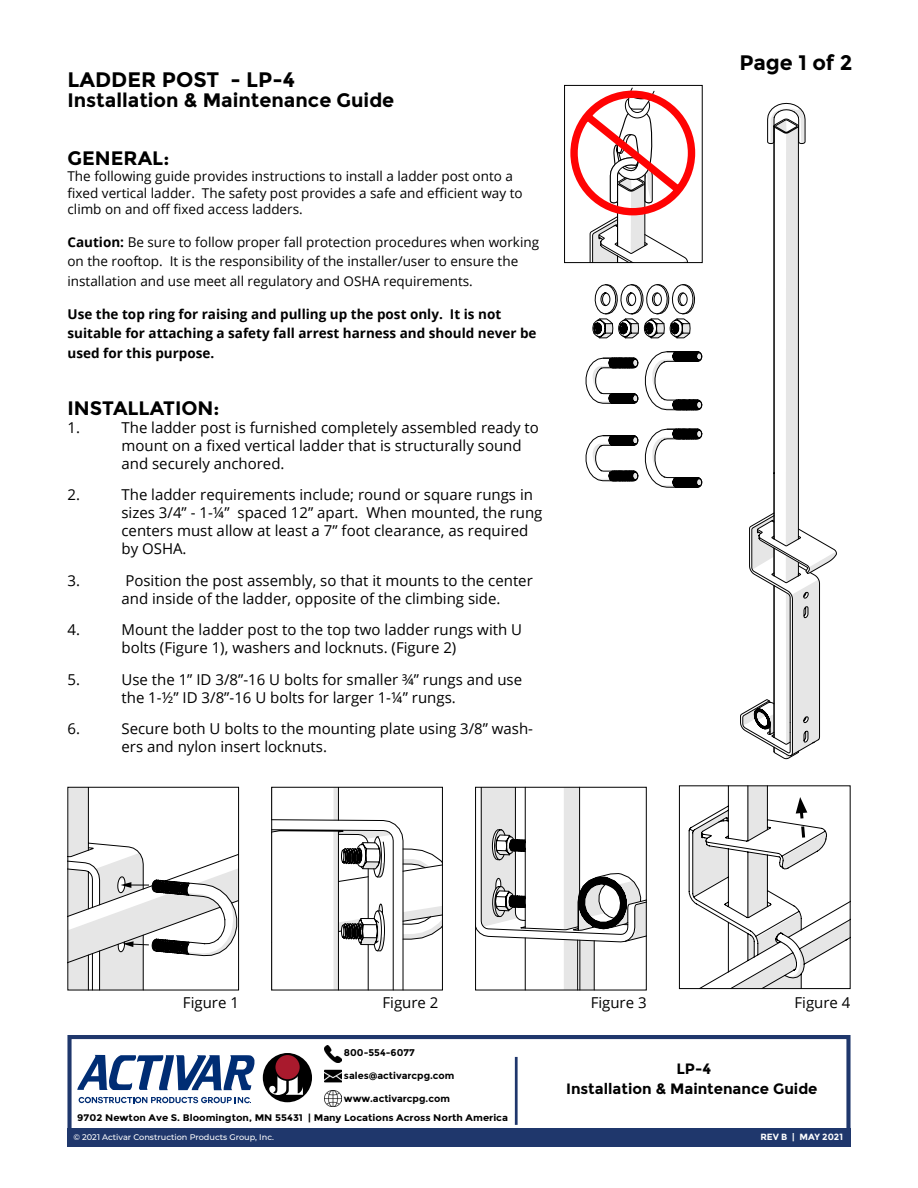
<style>
.page{position:relative;width:918px;height:1188px;background:#fff}
.page>*{position:absolute;margin:0;border:0;box-sizing:border-box;transform-origin:0 0}
.t1{font:700 21px "Montserrat";color:#000}
.t2{font:700 19.5px "Montserrat";color:#000}
.t3{font:15px/18px "Open Sans";color:#000}
.t4{font:700 15px/20.2px "Montserrat";color:#000;text-align:center}
.t5{font:13.5px/16.2px "Open Sans";color:#000}
.t6{font:700 13.5px/19.5px "Open Sans";color:#000}
.t7{font:700 9.75px "Montserrat";color:#000}
.t8{font:700 9.6px "Montserrat";color:#000;scale:1.05 1}
.t9{font:700 9px "Montserrat";color:#fff}
.t10{font:500 8.25px "Montserrat";color:#fff}
.s1{font-weight:700}
</style>
<div class="page">
<div style="left:67px;top:1035px;width:784px;height:109px;border:4px solid #1f376c"></div>
<div style="left:67px;top:1128px;width:784px;height:18px;background:#1f376c"></div>
<hr style="left:515px;top:1057px;width:3px;height:68px;background:#1f376c">
<img style="left:325px;top:1046px;width:16px;height:16px">
<img style="left:324px;top:1069px;width:18px;height:14px">
<img style="left:325px;top:1090px;width:16px;height:17px">
<svg style="left:79px;top:1097px;width:172px;height:6px"></svg>
<svg style="left:77px;top:1055px;width:178px;height:35px"></svg>
<svg style="left:262px;top:1053px;width:50px;height:50px"></svg>
<svg style="left:274px;top:1053px;width:27px;height:28px"></svg>
<div style="left:275px;top:1055px;width:25px;height:24px;background:#a91a2d;border-radius:50%"></div>
<svg style="left:586px;top:351px;width:116px;height:137px"></svg>
<svg style="left:570px;top:87px;width:126px;height:174px"></svg>
<div style="left:564px;top:85px;width:139px;height:178px;border:1px solid #000"></div>
<svg style="left:593px;top:284px;width:102px;height:55px"></svg>
<svg style="left:69px;top:789px;width:168px;height:199px"></svg>
<div style="left:67px;top:787px;width:172px;height:203px;border:1px solid #000"></div>
<svg style="left:273px;top:789px;width:168px;height:199px"></svg>
<div style="left:271px;top:787px;width:172px;height:203px;border:1px solid #000"></div>
<svg style="left:477px;top:789px;width:168px;height:199px"></svg>
<hr style="left:580px;top:940px;width:1px;height:50px;background:#000">
<hr style="left:577px;top:940px;width:1px;height:50px;background:#000">
<hr style="left:594px;top:941px;width:1px;height:49px;background:#000">
<div style="left:475px;top:787px;width:172px;height:203px;border:1px solid #000"></div>
<div style="left:679px;top:785px;width:172px;height:204px;border:1px solid #000"></div>
<svg style="left:740px;top:103px;width:97px;height:656px"></svg>
<svg style="left:689px;top:786px;width:161px;height:203px"></svg>
<h1 class="t1" style="left:68px;top:67px;width:229px">LADDER POST - LP-4</h1>
<h2 class="t2" style="left:68px;top:89px;width:328px">Installation &amp; Maintenance Guide</h2>
<h2 class="t2" style="left:68px;top:147px;width:103px">GENERAL:</h2>
<p class="t5" style="left:68px;top:168px;width:457px">The following guide provides instructions to install a ladder post onto a fixed vertical ladder. The safety post provides a safe and efficient way to climb on and off fixed access ladders.</p>
<p class="t5" style="left:68px;top:232px;width:473px;line-height:19.5px"><span class="s1">Caution:</span> Be sure to follow proper fall protection procedures when working on the rooftop. It is the responsibility of the installer/user to ensure the installation and use meet all regulatory and OSHA requirements.</p>
<p class="t6" style="left:68px;top:304px;width:471px">Use the top ring for raising and pulling up the post only. It is not suitable for attaching a safety fall arrest harness and should never be used for this purpose.</p>
<h2 class="t2" style="left:68px;top:396px;width:154px">INSTALLATION:</h2>
<p class="t3" style="left:68px;top:418px;width:14px">1.</p>
<p class="t3" style="left:122px;top:418px;width:419px">The ladder post is furnished completely assembled ready to mount on a fixed vertical ladder that is structurally sound and securely anchored.</p>
<p class="t3" style="left:68px;top:485px;width:14px">2.</p>
<p class="t3" style="left:122px;top:485px;width:422px">The ladder requirements include; round or square rungs in sizes 3/4” - 1-¼” spaced 12” apart. When mounted, the rung centers must allow at least a 7” foot clearance, as required by OSHA.</p>
<p class="t3" style="left:68px;top:571px;width:14px">3.</p>
<p class="t3" style="left:122px;top:571px;width:413px">Position the post assembly, so that it mounts to the center and inside of the ladder, opposite of the climbing side.</p>
<p class="t3" style="left:68px;top:620px;width:14px">4.</p>
<p class="t3" style="left:122px;top:620px;width:402px">Mount the ladder post to the top two ladder rungs with U bolts (Figure 1), washers and locknuts. (Figure 2)</p>
<p class="t3" style="left:68px;top:670px;width:14px">5.</p>
<p class="t3" style="left:122px;top:670px;width:402px">Use the 1” ID 3/8”-16 U bolts for smaller ¾” rungs and use the 1-½” ID 3/8”-16 U bolts for larger 1-¼” rungs.</p>
<p class="t3" style="left:68px;top:719px;width:14px">6.</p>
<p class="t3" style="left:122px;top:719px;width:413px">Secure both U bolts to the mounting plate using 3/8” wash&shy;ers and nylon insert locknuts.</p>
<h1 class="t1" style="left:739px;top:50px;width:115px">Page 1 of 2</h1>
<p class="t3" style="left:183px;top:993px;width:57px">Figure 1</p>
<p class="t3" style="left:382px;top:993px;width:57px">Figure 2</p>
<p class="t3" style="left:591px;top:993px;width:57px">Figure 3</p>
<p class="t3" style="left:795px;top:993px;width:57px">Figure 4</p>
<p class="t7" style="left:344px;top:1047px;width:72px">800-554-6077</p>
<p class="t7" style="left:344px;top:1070px;width:112px">sales@activarcpg.com</p>
<p class="t7" style="left:344px;top:1093px;width:107px">www.activarcpg.com</p>
<p class="t8" style="left:77px;top:1112px;width:412px">9702 Newton Ave S. Bloomington, MN 55431 | Many Locations Across North America</p>
<p class="t10" style="left:73px;top:1131px;width:202px">© 2021 Activar Construction Products Group, Inc.</p>
<p class="t9" style="left:760px;top:1131px;width:84px">REV B | MAY 2021</p>
<p class="t4" style="left:566px;top:1059px;width:253px">LP-4<br>Installation &amp; Maintenance Guide</p>
</div>
